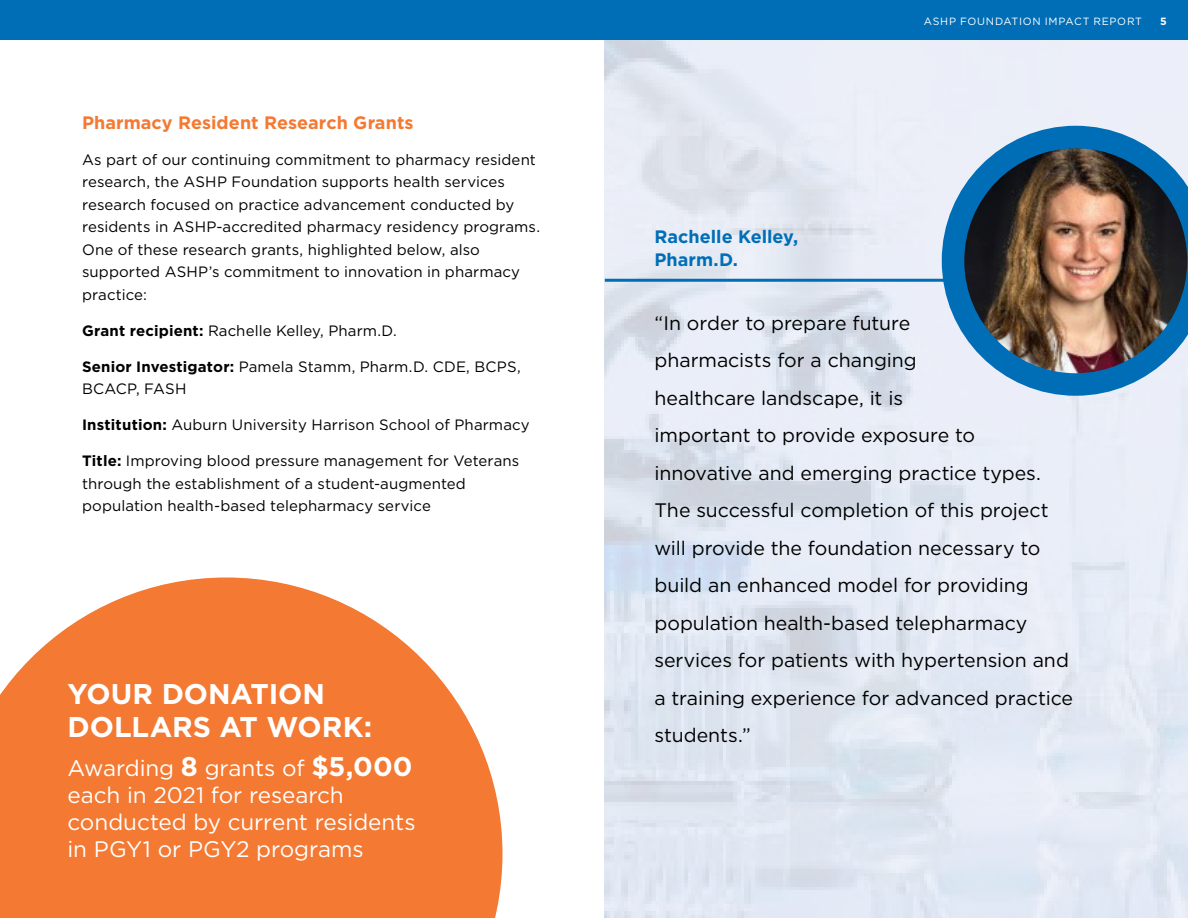
<style>
.page{position:relative;width:1188px;height:918px;background:#fff}
.page>*{position:absolute;margin:0;border:0;box-sizing:border-box;transform-origin:0 0}
.t1{font:700 28.5px/33px "Gotham";color:#fff}
.t2{font:22.5px/27px "Gotham";letter-spacing:-.005em;color:#fff}
.t3{font:19.5px/37.5px "Gotham";letter-spacing:-.005em;color:#000}
.t4{font:700 18px "Gotham";color:#f47932}
.t5{font:700 18px/22.5px "Gotham";color:#006eb7}
.t6{font:15px/22.5px "Gotham";letter-spacing:.005em;color:#000}
.t7{font:10.5px "Gotham";letter-spacing:.07em;color:#fff}
.t8{font:700 10.5px "Gotham";color:#fff}
.s1{font-weight:700}
.s2{font-weight:700;font-size:27px}
</style>
<div class="page">
<img style="left:605px;top:40px;width:583px;height:878px">
<hr style="left:605px;top:279px;width:583px;height:3px;background:#006eb7">
<svg style="left:0;top:578px;width:502px;height:340px;background:#f58c4f"></svg>
<img style="left:942px;top:126px;width:246px;height:270px">
<div style="left:0;top:0;width:1188px;height:40px;background:#006eb7"></div>
<p class="t4" style="left:82px;top:111px;width:333px">Pharmacy Resident Research Grants</p>
<p class="t6" style="left:82px;top:148px;width:459px">As part of our continuing commitment to pharmacy resident research, the ASHP Foundation supports health services research focused on practice advancement conducted by residents in ASHP-accredited pharmacy residency programs.<br>One of these research grants, highlighted below, also supported ASHP’s commitment to innovation in pharmacy practice:</p>
<p class="t6" style="left:82px;top:319px;width:316px"><span class="s1">Grant recipient:</span> Rachelle Kelley, Pharm.D.</p>
<p class="t6" style="left:82px;top:355px;width:440px"><span class="s1">Senior Investigator:</span> Pamela Stamm, Pharm.D. CDE, BCPS,<br>BCACP, FASH</p>
<p class="t6" style="left:82px;top:414px;width:449px"><span class="s1">Institution:</span> Auburn University Harrison School of Pharmacy</p>
<p class="t6" style="left:82px;top:450px;width:439px"><span class="s1">Title:</span> Improving blood pressure management for Veterans through the establishment of a student-augmented population health-based telepharmacy service</p>
<h1 class="t1" style="left:68px;top:678px;width:306px">YOUR DONATION<br>DOLLARS AT WORK:</h1>
<h2 class="t2" style="left:68px;top:754px;width:350px">Awarding <span class="s2">8</span> grants of <span class="s2">$5,000 </span>each in 2021 for research conducted by current residents in PGY1 or PGY2 programs</h2>
<p class="t5" style="left:654px;top:226px;width:145px">Rachelle Kelley,<br>Pharm.D.</p>
<p class="t7" style="left:924px;top:14px;width:220px">ASHP FOUNDATION IMPACT REPORT</p>
<p class="t8" style="left:1160px;top:14px;width:8px">5</p>
<p class="t3" style="left:654px;top:304px;width:420px">“In order to prepare future<br>pharmacists for a changing<br>healthcare landscape, it is<br>important to provide exposure to innovative and emerging practice types.<br>The successful completion of this project will provide the foundation necessary to build an enhanced model for providing population health-based telepharmacy services for patients with hypertension and a training experience for advanced practice students.”</p>
</div>
